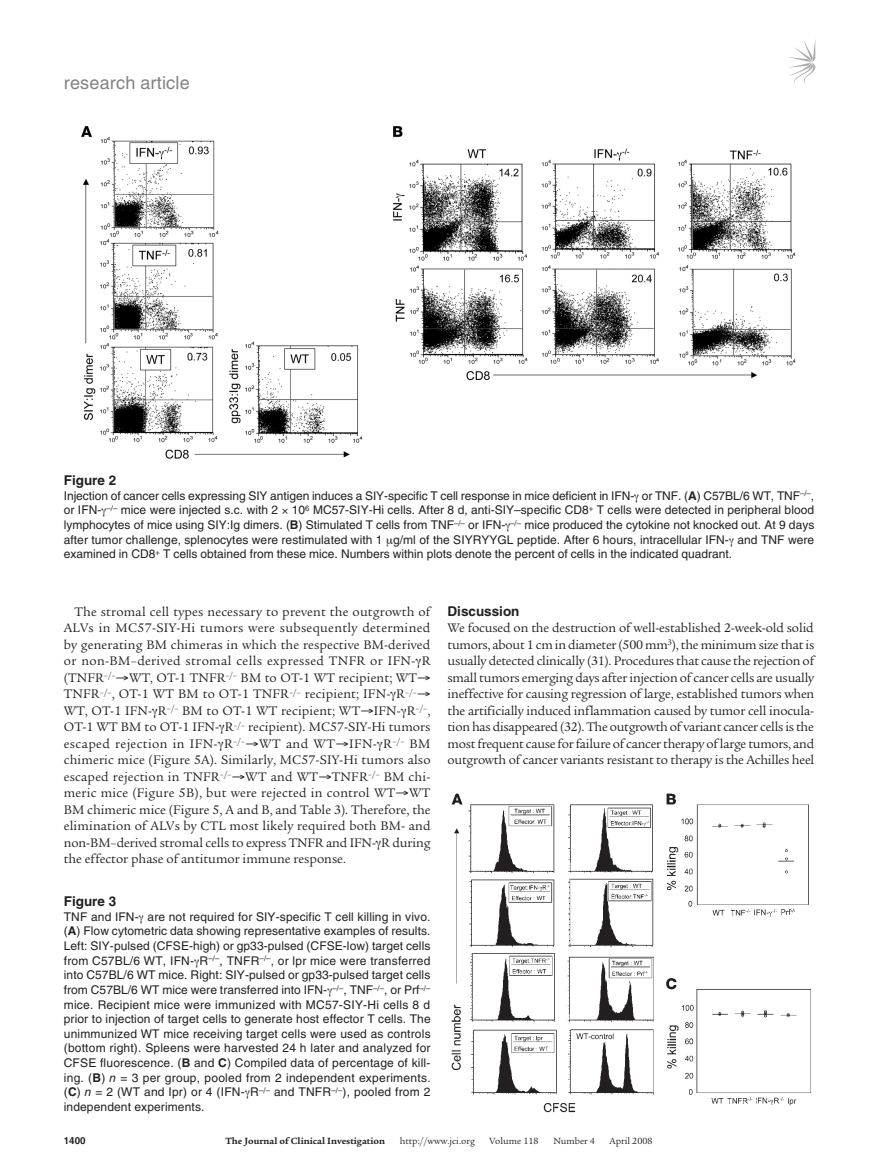
<style>
.page{position:relative;width:878px;height:1174px;background:#fff}
.page>*{position:absolute;margin:0;border:0;box-sizing:border-box;transform-origin:0 0}
.t1{font:18px "Helvetica LT Std";letter-spacing:.01em;color:#808285}
.t2{font:13.5px/16.5px "Legacy Serif Std";letter-spacing:-.005em;color:#231f20;text-align:justify}
.t3{font:700 13.5px "Helvetica LT Std";color:#231f20}
.t4{font:12px/14.5px "Helvetica LT Std";letter-spacing:.005em;color:#231f20;text-align:justify}
.t5{font:9.75px "Legacy Serif Std";color:#231f20}
.t6{font:700 9.75px "Legacy Serif Std";color:#231f20}
.t7{font:700 9.75px "Helvetica LT Std";color:#231f20}
.s1{font-weight:700}
.s2{font-style:italic}
</style>
<div class="page">
<svg style="left:789px;top:41px;width:26px;height:44px"></svg>
<img style="left:81px;top:126px;width:715px;height:333px">
<img style="left:451px;top:793px;width:360px;height:320px">
<h1 class="t1" style="left:64px;top:72px;width:127px">research article</h1>
<p class="t3" style="left:64px;top:472px;width:54px">Figure 2</p>
<p class="t4" style="left:64px;top:488px;width:752px">Injection of cancer cells expressing SIY antigen induces a SIY-specific T cell response in mice deficient in IFN- or TNF. (<span class="s1">A</span>) C57BL/6 WT, TNF<sup>–/–</sup>, or IFN- <sup>–/–</sup> mice were injected s.c. with 2 10<sup>6</sup> MC57-SIY-Hi cells. After 8 d, anti-SIY–specific CD8<sup>+</sup> T cells were detected in peripheral blood lymphocytes of mice using SIY:Ig dimers. (<span class="s1">B</span>) Stimulated T cells from TNF<sup>–/–</sup> or IFN- <sup>–/–</sup> mice produced the cytokine not knocked out. At 9 days after tumor challenge, splenocytes were restimulated with 1 g/ml of the SIYRYYGL peptide. After 6 hours, intracellular IFN- and TNF were examined in CD8<sup>+</sup> T cells obtained from these mice. Numbers within plots denote the percent of cells in the indicated quadrant.</p>
<p class="t2" style="left:64px;top:603px;width:368px;text-indent:11px">The stromal cell types necessary to prevent the outgrowth of ALVs in MC57-SIY-Hi tumors were subsequently determined by generating BM chimeras in which the respective BM-derived or non-BM–derived stromal cells expressed TNFR or IFN- R (TNFR<sup>–/–</sup>→WT, OT-1 TNFR<sup>–/–</sup> BM to OT-1 WT recipient; WT→ TNFR<sup>–/–</sup>, OT-1 WT BM to OT-1 TNFR<sup>–/–</sup> recipient; IFN- R<sup>–/–</sup>→ WT, OT-1 IFN- R<sup>–/–</sup> BM to OT-1 WT recipient; WT→IFN- R<sup>–/–</sup>, OT-1 WT BM to OT-1 IFN- R<sup>–/–</sup> recipient). MC57-SIY-Hi tumors escaped rejection in IFN- R<sup>–/–</sup>→WT and WT→IFN- R<sup>–/–</sup> BM chimeric mice (Figure 5A). Similarly, MC57-SIY-Hi tumors also escaped rejection in TNFR<sup>–/–</sup>→WT and WT→TNFR<sup>–/–</sup> BM chi&shy;meric mice (Figure 5B), but were rejected in control WT→WT BM chimeric mice (Figure 5, A and B, and Table 3). Therefore, the elimination of ALVs by CTL most likely required both BM- and non-BM–derived stromal cells to express TNFR and IFN- R during the effector phase of antitumor immune response.</p>
<p class="t3" style="left:447px;top:603px;width:74px">Discussion</p>
<p class="t2" style="left:447px;top:620px;width:368px">We focused on the destruction of well-established 2-week-old solid tumors, about 1 cm in diameter (500 mm<sup>3</sup>), the minimum size that is usually detected clinically (31). Procedures that cause the rejection of small tumors emerging days after injection of cancer cells are usually ineffective for causing regression of large, established tumors when the artificially induced inflammation caused by tumor cell inocula&shy;tion has disappeared (32). The outgrowth of variant cancer cells is the most frequent cause for failure of cancer therapy of large tumors, and outgrowth of cancer variants resistant to therapy is the Achilles heel</p>
<p class="t3" style="left:64px;top:893px;width:54px">Figure 3</p>
<p class="t4" style="left:64px;top:909px;width:368px">TNF and IFN- are not required for SIY-specific T cell killing in vivo. (<span class="s1">A</span>) Flow cytometric data showing representative examples of results.<br>Left: SIY-pulsed (CFSE-high) or gp33-pulsed (CFSE-low) target cells from C57BL/6 WT, IFN- R<sup>–/–</sup>, TNFR<sup>–/–</sup>, or lpr mice were transferred into C57BL/6 WT mice. Right: SIY-pulsed or gp33-pulsed target cells from C57BL/6 WT mice were transferred into IFN- <sup>–/–</sup>, TNF<sup>–/–</sup>, or Prf<sup>–/– </sup>mice. Recipient mice were immunized with MC57-SIY-Hi cells 8 d prior to injection of target cells to generate host effector T cells. The unimmunized WT mice receiving target cells were used as controls (bottom right). Spleens were harvested 24 h later and analyzed for CFSE fluorescence. (<span class="s1">B</span> and <span class="s1">C</span>) Compiled data of percentage of kill&shy;ing. (<span class="s1">B</span>) <span class="s2">n</span> = 3 per group, pooled from 2 independent experiments. (<span class="s1">C</span>) <span class="s2">n</span> = 2 (WT and Ipr) or 4 (IFN- R<sup>–/–</sup> and TNFR<sup>–/–</sup>), pooled from 2 independent experiments.</p>
<p class="t7" style="left:64px;top:1134px;width:23px">1400</p>
<p class="t6" style="left:225px;top:1135px;width:161px">The Journal of Clinical Investigation</p>
<p class="t5" style="left:400px;top:1135px;width:77px">http://www.jci.org</p>
<p class="t5" style="left:489px;top:1135px;width:50px">Volume 118</p>
<p class="t5" style="left:553px;top:1135px;width:43px">Number 4</p>
<p class="t5" style="left:609px;top:1135px;width:44px">April 2008</p>
</div>
